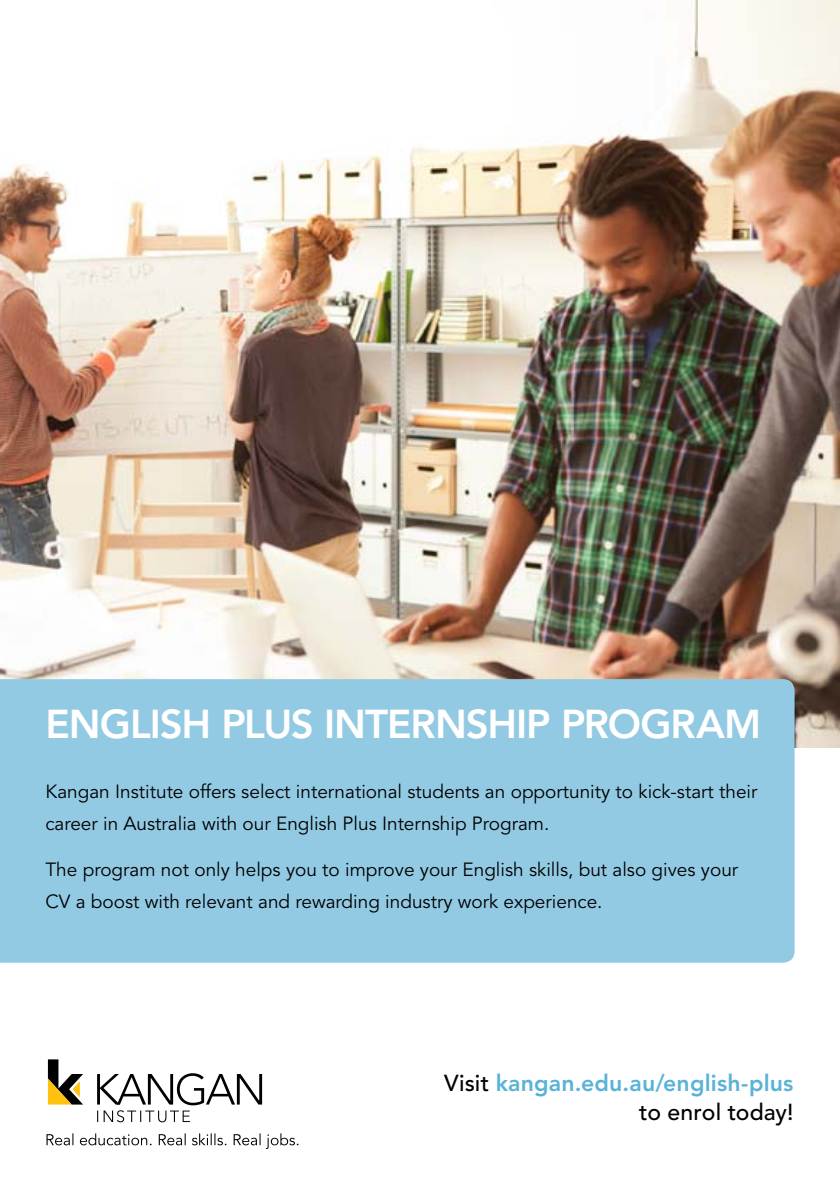
<style>
.page{position:relative;width:840px;height:1191px;background:#fff}
.page>*{position:absolute;margin:0;border:0;box-sizing:border-box;transform-origin:0 0}
.t1{font:800 40px "Avenir LT Std";letter-spacing:-.025em;color:#fff}
.t2{font:800 23px/29px "Avenir LT Std";letter-spacing:.01em;color:#5ab3d6;text-align:right}
.t3{font:19px/32px "Avenir LT Std";color:#000}
.s1{font-weight:500;color:#000}
</style>
<div class="page">
<img style="left:0;top:0;width:839px;height:747px">
<div style="left:0;top:679px;width:794px;height:283px;background:#93cae3"></div>
<svg style="left:48px;top:1059px;width:35px;height:45px"></svg>
<svg style="left:97px;top:1073px;width:165px;height:49px"></svg>
<svg style="left:46px;top:1133px;width:252px;height:16px"></svg>
<h1 class="t1" style="left:45px;top:700px;width:717px">ENGLISH PLUS INTERNSHIP PROGRAM</h1>
<p class="t3" style="left:45px;top:776px;width:713px">Kangan Institute offers select international students an opportunity to kick-start their career in Australia with our English Plus Internship Program.</p>
<p class="t3" style="left:45px;top:854px;width:694px">The program not only helps you to improve your English skills, but also gives your<br>CV a boost with relevant and rewarding industry work experience.</p>
<p class="t2" style="left:444px;top:1069px;width:351px"><span class="s1">Visit</span> KANGAN.EDU.AU/ENGLISH-PLUS <span class="s1">to enrol today!</span></p>
</div>
